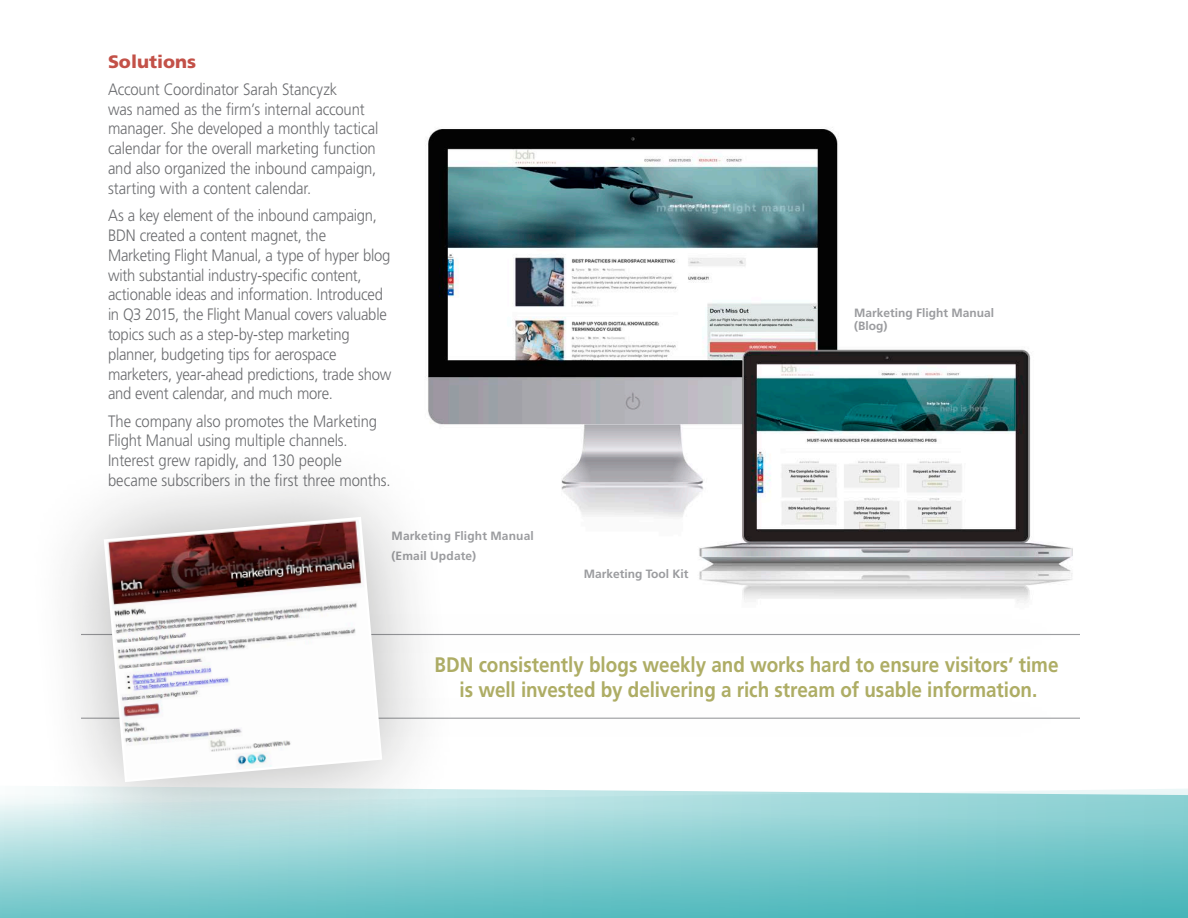
<style>
.page{position:relative;width:1188px;height:918px;background:#fff}
.page>*{position:absolute;margin:0;border:0;box-sizing:border-box;transform-origin:0 0}
.Quote_-_olive_inline{font:700 21px/25.2px "Frutiger LT Std";letter-spacing:-.005em;color:#aead65;text-align:center;scale:.9 1}
.H1_-_rust{font:900 18px "Frutiger LT Std";color:#c35148}
.body_copy{font:300 16.5px/19.8px "Frutiger LT Std";letter-spacing:-.01em;color:#6b6c6f;scale:.9 1}
.H2_-_grey{font:700 12px/19.5px "Frutiger LT Std";color:#9b9c9f}
</style>
<div class="page">
<svg style="left:0;top:789px;width:1188px;height:129px;background:#7fcbce"></svg>
<img style="left:428px;top:129px;width:645px;height:435px">
<hr style="left:81px;top:718px;width:999px;height:1px;background:#9b9c9f">
<div style="left:43px;top:564px;width:1075px;height:141px;background:#1b1b1a;opacity:.35"></div>
<hr style="left:81px;top:634px;width:999px;height:1px;background:#9b9c9f">
<svg style="left:13px;top:426px;width:460px;height:447px"></svg>
<svg style="left:102px;top:516px;width:282px;height:267px"></svg>
<p class="H1_-_rust" style="left:108px;top:50px;width:90px">Solutions</p>
<p class="body_copy" style="left:108px;top:79px;width:302px">Account Coordinator Sarah Stancyzk<br>was named as the firm’s internal account manager. She developed a monthly tactical calendar for the overall marketing function and also organized the inbound campaign, starting with a content calendar.</p>
<p class="body_copy" style="left:108px;top:206px;width:316px">As a key element of the inbound campaign, BDN created a content magnet, the Marketing Flight Manual, a type of hyper blog with substantial industry-specific content, actionable ideas and information. Introduced in Q3 2015, the Flight Manual covers valuable topics such as a step-by-step marketing planner, budgeting tips for aerospace marketers, year-ahead predictions, trade show and event calendar, and much more.</p>
<p class="body_copy" style="left:108px;top:411px;width:316px">The company also promotes the Marketing Flight Manual using multiple channels.<br>Interest grew rapidly, and 130 people became subscribers in the first three months.</p>
<p class="H2_-_grey" style="left:392px;top:526px;width:144px">Marketing Flight Manual (Email Update)</p>
<p class="H2_-_grey" style="left:584px;top:564px;width:106px">Marketing Tool Kit</p>
<p class="H2_-_grey" style="left:854px;top:306px;width:142px;line-height:13.5px">Marketing Flight Manual (Blog)</p>
<p class="Quote_-_olive_inline" style="left:435px;top:652px;width:695px">BDN consistently blogs weekly and works hard to ensure visitors’ time is well invested by delivering a rich stream of usable information.</p>
</div>
